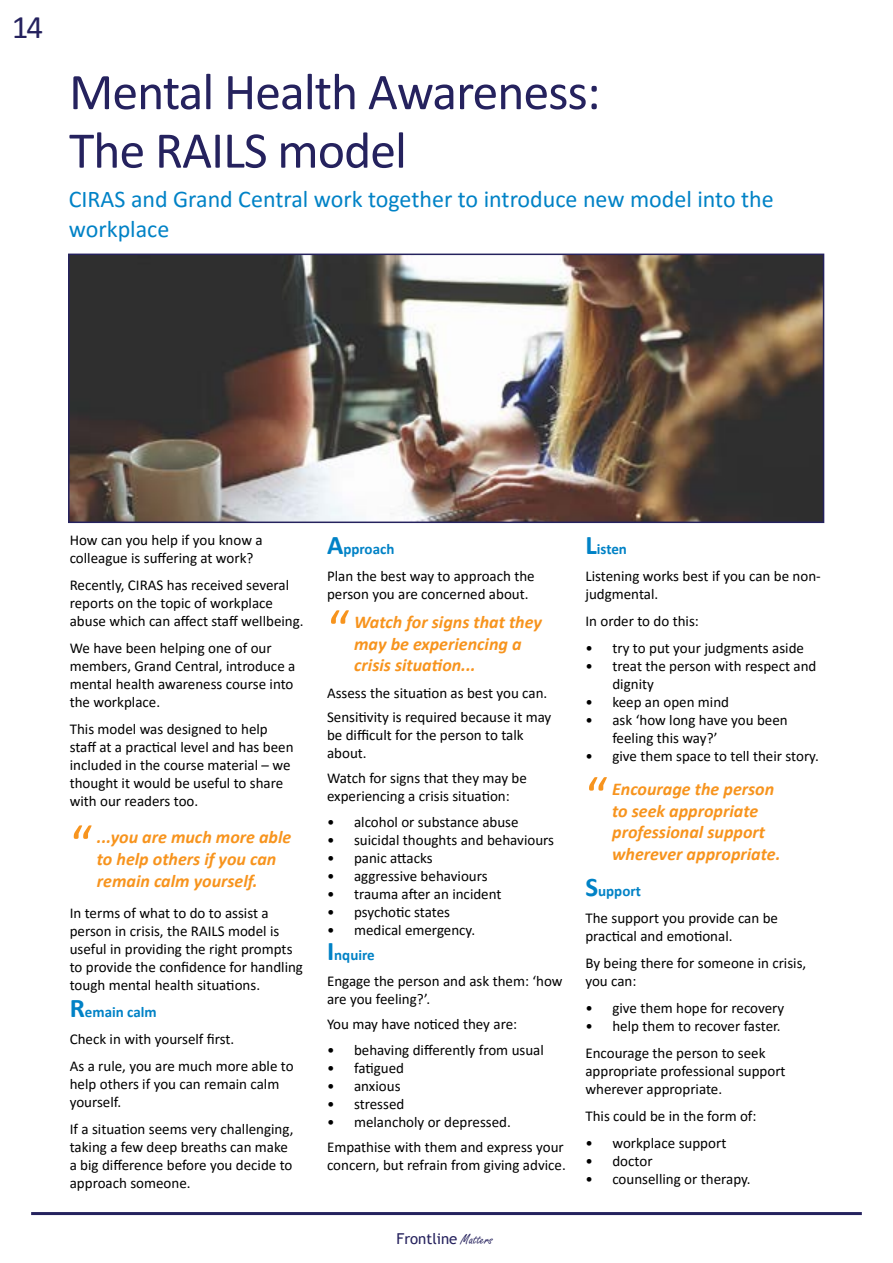
<style>
.page{position:relative;width:893px;height:1263px;background:#fff}
.page>*{position:absolute;margin:0;border:0;box-sizing:border-box;transform-origin:0 0}
.t1{font:54px "Calibri";color:#f7941e}
.t2{font:51.9px/58.5px "Calibri";letter-spacing:-.02em;color:#25225e}
.t3{font:33px "Calibri";color:#25225e}
.t4{font:24px/30px "Calibri";color:#0082c6}
.t5{font:italic 700 18px/21.6px "Calibri";color:#f7941e}
.t6{font:15px/18px "Calibri";color:#000}
.t7{font:15px "Trebuchet MS";color:#25215d}
.s1{font-weight:700;font-size:27px;color:#0082c6}
.s2{font-weight:700;color:#0082c6}
.s3{font-family:"Freestyle Script"}
</style>
<div class="page">
<hr style="left:31px;top:1212px;width:831px;height:3px;background:#25225e">
<img style="left:71px;top:257px;width:750px;height:263px">
<div style="left:68px;top:254px;width:756px;height:269px;border:2px solid #25225e"></div>
<h3 class="t3" style="left:12px;top:4px;width:33px">14</h3>
<h2 class="t2" style="left:69px;top:61px;width:533px">Mental Health Awareness:<br>The RAILS model</h2>
<h3 class="t4" style="left:69px;top:183px;width:706px">CIRAS and Grand Central work together to introduce new model into the workplace</h3>
<p class="t6" style="left:70px;top:530px;width:194px">How can you help if you know a colleague is suffering at work?</p>
<p class="t6" style="left:70px;top:575px;width:235px">Recently, CIRAS has received several reports on the topic of workplace abuse which can affect staff wellbeing.</p>
<p class="t6" style="left:70px;top:638px;width:227px">We have been helping one of our members, Grand Central, introduce a mental health awareness course into the workplace.</p>
<p class="t6" style="left:70px;top:719px;width:225px">This model was designed to help staff at a practical level and has been included in the course material – we thought it would be useful to share with our readers too.</p>
<h1 class="t1" style="left:70px;top:807px;width:24px">“</h1>
<p class="t5" style="left:97px;top:826px;width:196px">...you are much more able to help others if you can remain calm yourself.</p>
<p class="t6" style="left:70px;top:904px;width:235px">In terms of what to do to assist a person in crisis, the RAILS model is useful in providing the right prompts to provide the confidence for handling tough mental health situations.</p>
<p class="t6" style="left:70px;top:998px;width:225px;line-height:27px"><span class="s1">R</span><span class="s2">emain calm<br></span>Check in with yourself first.<br>As a rule, you are much more able to</p>
<p class="t6" style="left:70px;top:1075px;width:211px">help others if you can remain calm yourself.</p>
<p class="t6" style="left:70px;top:1120px;width:225px">If a situation seems very challenging, taking a few deep breaths can make a big difference before you decide to approach someone.</p>
<p class="t6" style="left:327px;top:535px;width:209px;line-height:27px"><span class="s1">A</span><span class="s2">pproach<br></span>Plan the best way to approach the</p>
<p class="t6" style="left:327px;top:584px;width:203px">person you are concerned about.</p>
<h1 class="t1" style="left:327px;top:592px;width:24px">“</h1>
<p class="t5" style="left:354px;top:611px;width:189px">Watch for signs that they may be experiencing a crisis situation...</p>
<p class="t6" style="left:327px;top:680px;width:226px;line-height:24px">Assess the situation as best you can.<br>Sensitivity is required because it may</p>
<p class="t6" style="left:327px;top:725px;width:198px">be difficult for the person to talk about.</p>
<p class="t6" style="left:327px;top:769px;width:201px">Watch for signs that they may be experiencing a crisis situation:</p>
<p class="t6" style="left:327px;top:812px;width:193px">• alcohol or substance abuse</p>
<p class="t6" style="left:327px;top:830px;width:229px">• suicidal thoughts and behaviours</p>
<p class="t6" style="left:327px;top:848px;width:107px">• panic attacks</p>
<p class="t6" style="left:327px;top:866px;width:162px">• aggressive behaviours</p>
<p class="t6" style="left:327px;top:884px;width:176px">• trauma after an incident</p>
<p class="t6" style="left:327px;top:902px;width:125px">• psychotic states</p>
<p class="t6" style="left:327px;top:916px;width:237px;line-height:25.5px">• medical emergency.<br><span class="s1">I</span><span class="s2">nquire<br></span>Engage the person and ask them: ‘how</p>
<p class="t6" style="left:327px;top:985px;width:192px;line-height:25.5px">are you feeling?’.<br>You may have noticed they are:</p>
<p class="t6" style="left:327px;top:1040px;width:218px">• behaving differently from usual</p>
<p class="t6" style="left:327px;top:1058px;width:78px">• fatigued</p>
<p class="t6" style="left:327px;top:1076px;width:75px">• anxious</p>
<p class="t6" style="left:327px;top:1094px;width:79px">• stressed</p>
<p class="t6" style="left:327px;top:1108px;width:238px;line-height:25.5px">• melancholy or depressed.<br>Empathise with them and express your</p>
<p class="t6" style="left:327px;top:1156px;width:240px">concern, but refrain from giving advice.</p>
<p class="t7" style="left:396px;top:1229px;width:98px">Frontline <span class="s3">Matters</span></p>
<p class="t6" style="left:585px;top:535px;width:237px;line-height:27px"><span class="s1">L</span><span class="s2">isten<br></span>Listening works best if you can be non-</p>
<p class="t6" style="left:585px;top:580px;width:115px;line-height:27px">judgmental.<br>In order to do this:</p>
<p class="t6" style="left:585px;top:638px;width:220px">• try to put your judgments aside</p>
<p class="t6" style="left:612px;top:656px;width:205px;text-indent:-27px">• treat the person with respect and dignity</p>
<p class="t6" style="left:585px;top:692px;width:145px">• keep an open mind</p>
<p class="t6" style="left:612px;top:710px;width:177px;text-indent:-27px">• ask ‘how long have you been feeling this way?’</p>
<p class="t6" style="left:585px;top:746px;width:235px">• give them space to tell their story.</p>
<h1 class="t1" style="left:585px;top:759px;width:24px">“</h1>
<p class="t5" style="left:612px;top:778px;width:170px">Encourage the person to seek appropriate professional support wherever appropriate.</p>
<p class="t6" style="left:585px;top:877px;width:194px;line-height:27px"><span class="s1">S</span><span class="s2">upport<br></span>The support you provide can be</p>
<p class="t6" style="left:585px;top:922px;width:222px;line-height:27px">practical and emotional.<br>By being there for someone in crisis,</p>
<p class="t6" style="left:585px;top:971px;width:53px">you can:</p>
<p class="t6" style="left:585px;top:998px;width:200px">• give them hope for recovery</p>
<p class="t6" style="left:585px;top:1012px;width:197px;line-height:27px">• help them to recover faster.<br>Encourage the person to seek</p>
<p class="t6" style="left:585px;top:1061px;width:202px">appropriate professional support wherever appropriate.</p>
<p class="t6" style="left:585px;top:1106px;width:173px">This could be in the form of:</p>
<p class="t6" style="left:585px;top:1133px;width:142px">• workplace support</p>
<p class="t6" style="left:585px;top:1151px;width:69px">• doctor</p>
<p class="t6" style="left:585px;top:1169px;width:167px">• counselling or therapy.</p>
</div>
